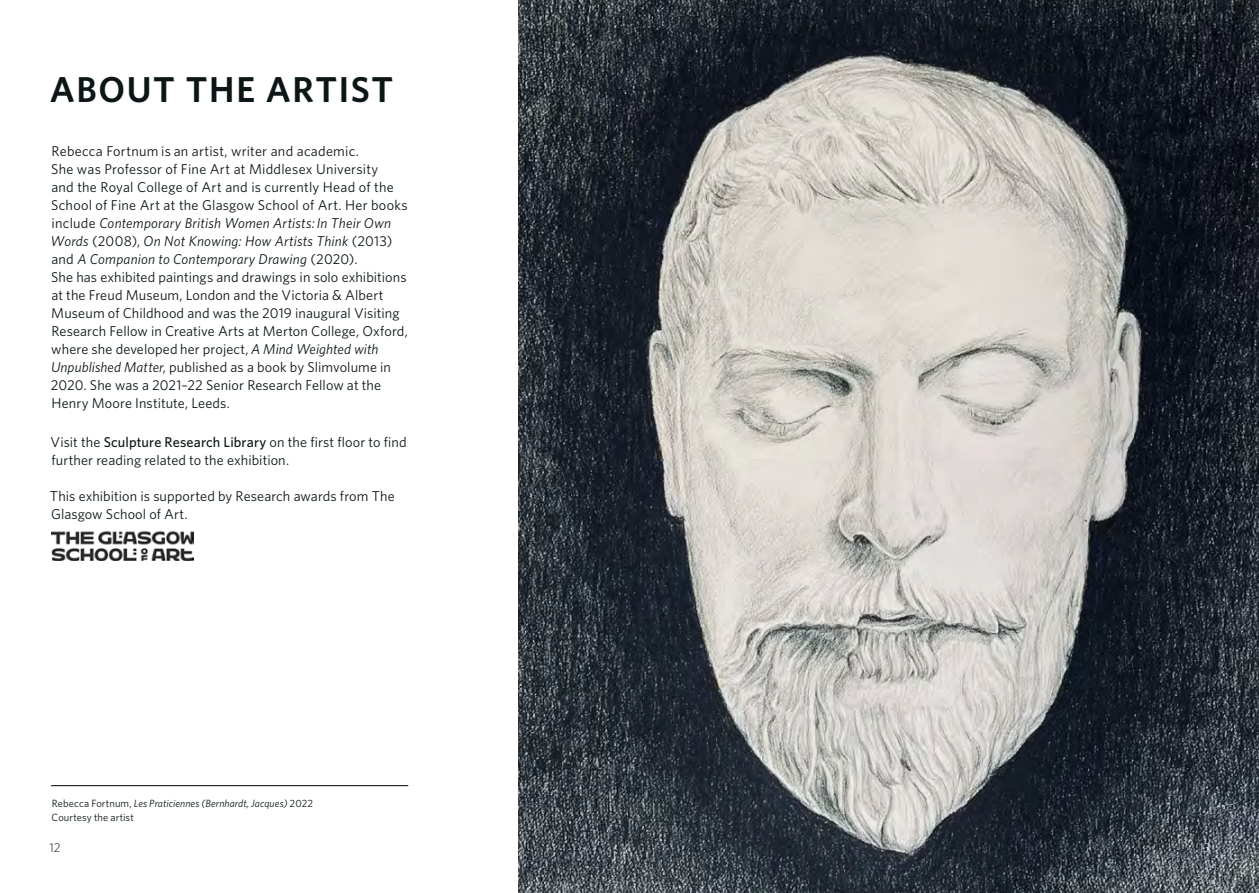
<style>
.page{position:relative;width:1259px;height:893px;background:#fff}
.page>*{position:absolute;margin:0;border:0;box-sizing:border-box;transform-origin:0 0}
.t1{font:600 36px "Whitney HTF";letter-spacing:.045em;color:#0d1617}
.t2{font:14.25px/18px "Whitney";letter-spacing:.01em;color:#0d1617}
.t3{font:300 12.75px "Whitney";color:#0d1617}
.t4{font:300 12.75px "Whitney";color:#fff}
.t5{font:10.5px/13.5px "Whitney";letter-spacing:.01em;color:#0d1617}
.s1{font-style:italic}
.s2{font-weight:500}
</style>
<div class="page">
<img style="left:519px;top:0;width:740px;height:893px">
<hr style="left:51px;top:785px;width:357px;height:1px;background:#000">
<img style="left:51px;top:530px;width:142px;height:30px">
<h1 class="t1" style="left:50px;top:68px;width:345px">ABOUT THE ARTIST</h1>
<p class="t2" style="left:51px;top:142px;width:359px">Rebecca Fortnum is an artist, writer and academic.<br>She was Professor of Fine Art at Middlesex University<br>and the Royal College of Art and is currently Head of the School of Fine Art at the Glasgow School of Art. Her books include <span class="s1">Contemporary British Women Artists: In Their Own Words</span> (2008), <span class="s1">On Not Knowing: How Artists Think</span> (2013) and <span class="s1">A Companion to Contemporary Drawing</span> (2020).<br>She has exhibited paintings and drawings in solo exhibitions at the Freud Museum, London and the Victoria &amp; Albert Museum of Childhood and was the 2019 inaugural Visiting Research Fellow in Creative Arts at Merton College, Oxford, where she developed her project, <span class="s1">A Mind Weighted with Unpublished Matter</span>, published as a book by Slimvolume in 2020. She was a 2021–22 Senior Research Fellow at the Henry Moore Institute, Leeds.</p>
<p class="t2" style="left:51px;top:433px;width:357px">Visit the <span class="s2">Sculpture Research Library</span> on the first floor to find further reading related to the exhibition.</p>
<p class="t2" style="left:50px;top:487px;width:346px">This exhibition is supported by Research awards from The<br>Glasgow School of Art.</p>
<p class="t5" style="left:52px;top:796px;width:263px">Rebecca Fortnum, <span class="s1">Les Praticiennes (Bernhardt, Jacques)</span> 2022<br>Courtesy the artist</p>
<p class="t3" style="left:49px;top:839px;width:13px">12</p>
<p class="t4" style="left:1199px;top:839px;width:13px">13</p>
</div>
